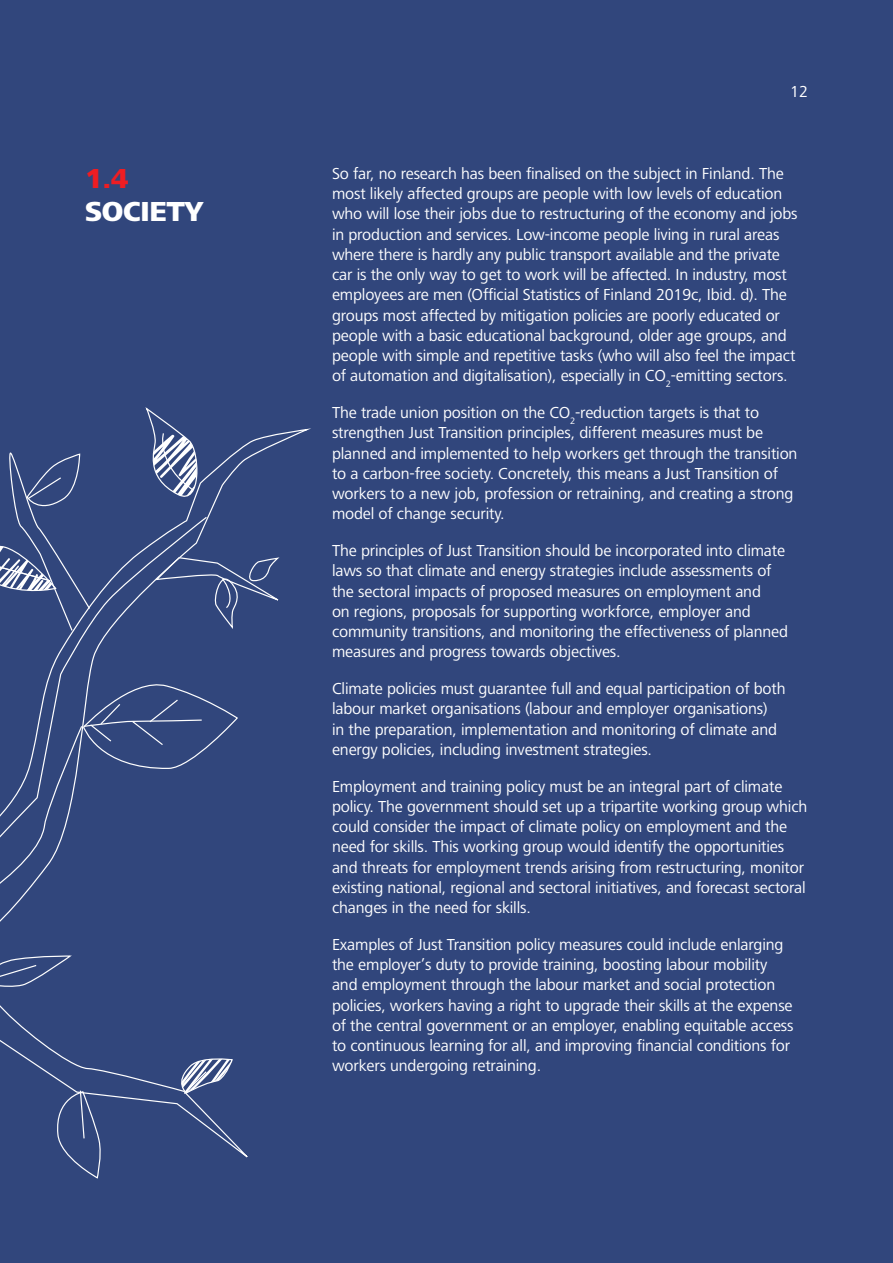
<style>
.page{position:relative;width:893px;height:1263px;background:#31467c}
.page>*{position:absolute;margin:0;border:0;box-sizing:border-box;transform-origin:0 0}
.t1{font:800 28.5px "Frutiger Next LT";letter-spacing:-.01em;color:#fff}
.t2{font:800 28.5px "Frutiger Next LT";color:#ee1d23}
.t3{font:16.5px/20.2px "Frutiger Next LT";letter-spacing:-.01em;color:#fff}
</style>
<div class="page">
<svg style="left:0;top:516px;width:208px;height:406px"></svg>
<svg style="left:82px;top:676px;width:156px;height:95px"></svg>
<svg style="left:145px;top:407px;width:59px;height:102px"></svg>
<svg style="left:155px;top:556px;width:124px;height:72px"></svg>
<svg style="left:0;top:452px;width:91px;height:180px"></svg>
<svg style="left:80px;top:1167px;width:20px;height:12px"></svg>
<svg style="left:0;top:955px;width:248px;height:212px"></svg>
<h1 class="t2" style="left:85px;top:163px;width:45px">1.4</h1>
<h1 class="t1" style="left:85px;top:196px;width:120px">SOCIETY</h1>
<p class="t3" style="left:790px;top:82px;width:19px">12</p>
<p class="t3" style="left:332px;top:163px;width:467px">So far, no research has been finalised on the subject in Finland. The most likely affected groups are people with low levels of education who will lose their jobs due to restructuring of the economy and jobs in production and services. Low-income people living in rural areas where there is hardly any public transport available and the private car is the only way to get to work will be affected. In industry, most employees are men (Official Statistics of Finland 2019c, Ibid. d). The groups most affected by mitigation policies are poorly educated or people with a basic educational background, older age groups, and people with simple and repetitive tasks (who will also feel the impact of automation and digitalisation), especially in CO<sub>2</sub>-emitting sectors.</p>
<p class="t3" style="left:332px;top:402px;width:467px">The trade union position on the CO<sub>2</sub>-reduction targets is that to strengthen Just Transition principles, different measures must be planned and implemented to help workers get through the transition to a carbon-free society. Concretely, this means a Just Transition of workers to a new job, profession or retraining, and creating a strong model of change security.</p>
<p class="t3" style="left:332px;top:540px;width:458px">The principles of Just Transition should be incorporated into climate laws so that climate and energy strategies include assessments of the sectoral impacts of proposed measures on employment and<br>on regions, proposals for supporting workforce, employer and community transitions, and monitoring the effectiveness of planned measures and progress towards objectives.</p>
<p class="t3" style="left:332px;top:678px;width:455px">Climate policies must guarantee full and equal participation of both labour market organisations (labour and employer organisations)<br>in the preparation, implementation and monitoring of climate and energy policies, including investment strategies.</p>
<p class="t3" style="left:332px;top:776px;width:477px">Employment and training policy must be an integral part of climate policy. The government should set up a tripartite working group which could consider the impact of climate policy on employment and the need for skills. This working group would identify the opportunities and threats for employment trends arising from restructuring, monitor existing national, regional and sectoral initiatives, and forecast sectoral changes in the need for skills.</p>
<p class="t3" style="left:332px;top:934px;width:463px">Examples of Just Transition policy measures could include enlarging the employer’s duty to provide training, boosting labour mobility and employment through the labour market and social protection policies, workers having a right to upgrade their skills at the expense of the central government or an employer, enabling equitable access to continuous learning for all, and improving financial conditions for workers undergoing retraining.</p>
</div>
